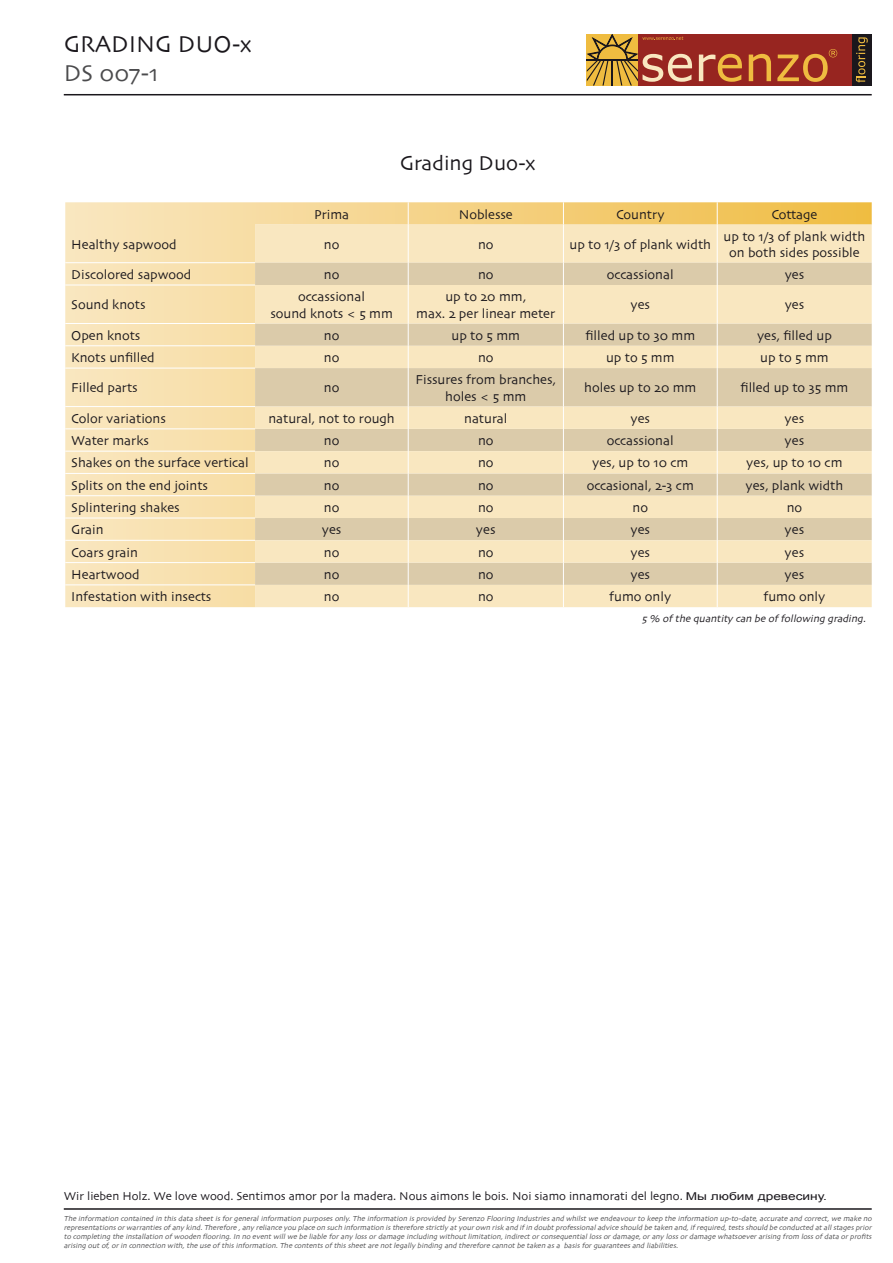
<style>
.page{position:relative;width:893px;height:1263px;background:#fff}
.page>*{position:absolute;margin:0;border:0;box-sizing:border-box;transform-origin:0 0}
.t1{font:24px "Skia CC";color:#1a171c}
.t2{font:24px "Skia CC";color:#4b4b4d}
.t3{font:21px "Skia CC";color:#1a171c}
.t4{font:13.5px/16.2px "Skia CC";color:#1a171c;text-align:center}
.t5{font:12px "Skia CC";color:#1a171c}
.t6{font:italic 10.5px "Skia CC";color:#1a171c}
.t7{font:italic 7.5px/9px "Skia CC";color:#4b4b4d;text-align:justify}
.s1{font-family:"Arial";font-size:10.8px}
</style>
<div class="page">
<hr style="left:64px;top:1208px;width:808px;height:2px;background:#1a171c">
<hr style="left:64px;top:94px;width:808px;height:1px;background:#1a171c">
<div style="left:638px;top:34px;width:214px;height:52px;background:#972520"></div>
<svg style="left:699px;top:54px;width:43px;height:28px"></svg>
<svg style="left:749px;top:54px;width:22px;height:27px"></svg>
<div style="left:852px;top:34px;width:20px;height:52px;background:#1a171c"></div>
<svg style="left:856px;top:37px;width:12px;height:45px"></svg>
<svg style="left:777px;top:49px;width:60px;height:33px"></svg>
<svg style="left:587px;top:34px;width:105px;height:52px"></svg>
<svg style="left:65px;top:202px;width:190px;height:405px;background:#f8e2b3"></svg>
<svg style="left:255px;top:285px;width:617px;height:322px;background:#ebdab6"></svg>
<svg style="left:255px;top:202px;width:617px;height:83px;background:#efd8a6"></svg>
<hr style="left:408px;top:285px;width:1px;height:38px;background:#fff">
<hr style="left:563px;top:285px;width:1px;height:38px;background:#fff">
<hr style="left:717px;top:285px;width:1px;height:38px;background:#fff">
<svg style="left:408px;top:323px;width:1px;height:45px"></svg>
<svg style="left:563px;top:323px;width:1px;height:45px"></svg>
<svg style="left:717px;top:323px;width:1px;height:45px"></svg>
<hr style="left:408px;top:368px;width:1px;height:39px;background:#fff">
<hr style="left:563px;top:368px;width:1px;height:39px;background:#fff">
<hr style="left:717px;top:368px;width:1px;height:39px;background:#fff">
<svg style="left:408px;top:407px;width:1px;height:200px"></svg>
<svg style="left:563px;top:407px;width:1px;height:200px"></svg>
<svg style="left:717px;top:407px;width:1px;height:200px"></svg>
<hr style="left:65px;top:262px;width:190px;height:1px;background:#fff">
<hr style="left:65px;top:285px;width:190px;height:1px;background:#fff">
<hr style="left:65px;top:323px;width:190px;height:1px;background:#fff">
<hr style="left:65px;top:345px;width:190px;height:1px;background:#fff">
<hr style="left:65px;top:368px;width:190px;height:1px;background:#fff">
<hr style="left:65px;top:406px;width:190px;height:1px;background:#fff">
<hr style="left:65px;top:428px;width:190px;height:1px;background:#fff">
<hr style="left:65px;top:451px;width:190px;height:1px;background:#fff">
<hr style="left:65px;top:473px;width:190px;height:1px;background:#fff">
<hr style="left:65px;top:495px;width:190px;height:1px;background:#fff">
<hr style="left:65px;top:518px;width:190px;height:1px;background:#fff">
<hr style="left:65px;top:540px;width:190px;height:1px;background:#fff">
<hr style="left:65px;top:562px;width:190px;height:1px;background:#fff">
<hr style="left:65px;top:584px;width:190px;height:1px;background:#fff">
<h1 class="t1" style="left:64px;top:31px;width:63px">Grading</h1>
<h1 class="t1" style="left:178px;top:31px;width:75px">DUO-x</h1>
<h1 class="t2" style="left:64px;top:60px;width:96px">DS 007-1</h1>
<h2 class="t3" style="left:400px;top:152px;width:138px">Grading Duo-x</h2>
<h3 class="t4" style="left:314px;top:206px;width:37px">Prima</h3>
<h3 class="t4" style="left:459px;top:206px;width:56px">Noblesse</h3>
<h3 class="t4" style="left:616px;top:206px;width:50px">Country</h3>
<h3 class="t4" style="left:771px;top:206px;width:48px">Cottage</h3>
<h3 class="t4" style="left:71px;top:236px;width:107px">Healthy sapwood</h3>
<h3 class="t4" style="left:324px;top:236px;width:17px">no</h3>
<h3 class="t4" style="left:478px;top:236px;width:17px">no</h3>
<h3 class="t4" style="left:569px;top:236px;width:143px">up to 1/3 of plank width</h3>
<h3 class="t4" style="left:724px;top:228px;width:143px">up to 1/3 of plank width on both sides possible</h3>
<h3 class="t4" style="left:71px;top:266px;width:122px">Discolored sapwood</h3>
<h3 class="t4" style="left:324px;top:266px;width:17px">no</h3>
<h3 class="t4" style="left:478px;top:266px;width:17px">no</h3>
<h3 class="t4" style="left:607px;top:266px;width:68px">occassional</h3>
<h3 class="t4" style="left:785px;top:266px;width:21px">yes</h3>
<h3 class="t4" style="left:71px;top:297px;width:76px">Sound knots</h3>
<h3 class="t4" style="left:270px;top:289px;width:124px">occassional<br>sound knots &lt; 5 mm</h3>
<h3 class="t4" style="left:416px;top:289px;width:141px">up to 20 mm,<br>max. 2 per linear meter</h3>
<h3 class="t4" style="left:630px;top:297px;width:21px">yes</h3>
<h3 class="t4" style="left:785px;top:297px;width:21px">yes</h3>
<h3 class="t4" style="left:71px;top:327px;width:71px">Open knots</h3>
<h3 class="t4" style="left:324px;top:327px;width:17px">no</h3>
<h3 class="t4" style="left:452px;top:327px;width:70px">up to 5 mm</h3>
<h3 class="t4" style="left:585px;top:327px;width:111px">filled up to 30 mm</h3>
<h3 class="t4" style="left:757px;top:327px;width:76px">yes, filled up</h3>
<h3 class="t4" style="left:71px;top:349px;width:85px">Knots unfilled</h3>
<h3 class="t4" style="left:324px;top:349px;width:17px">no</h3>
<h3 class="t4" style="left:478px;top:349px;width:17px">no</h3>
<h3 class="t4" style="left:606px;top:349px;width:70px">up to 5 mm</h3>
<h3 class="t4" style="left:760px;top:349px;width:70px">up to 5 mm</h3>
<h3 class="t4" style="left:71px;top:380px;width:68px">Filled parts</h3>
<h3 class="t4" style="left:324px;top:380px;width:17px">no</h3>
<h3 class="t4" style="left:415px;top:372px;width:142px">Fissures from branches, holes &lt; 5 mm</h3>
<h3 class="t4" style="left:584px;top:380px;width:114px">holes up to 20 mm</h3>
<h3 class="t4" style="left:740px;top:380px;width:109px">filled up to 35 mm</h3>
<h3 class="t4" style="left:71px;top:410px;width:96px">Color variations</h3>
<h3 class="t4" style="left:268px;top:410px;width:128px">natural, not to rough</h3>
<h3 class="t4" style="left:464px;top:410px;width:45px">natural</h3>
<h3 class="t4" style="left:630px;top:410px;width:21px">yes</h3>
<h3 class="t4" style="left:785px;top:410px;width:21px">yes</h3>
<h3 class="t4" style="left:71px;top:433px;width:79px">Water marks</h3>
<h3 class="t4" style="left:324px;top:433px;width:17px">no</h3>
<h3 class="t4" style="left:478px;top:433px;width:17px">no</h3>
<h3 class="t4" style="left:607px;top:433px;width:68px">occassional</h3>
<h3 class="t4" style="left:785px;top:433px;width:21px">yes</h3>
<h3 class="t4" style="left:71px;top:455px;width:179px">Shakes on the surface vertical</h3>
<h3 class="t4" style="left:324px;top:455px;width:17px">no</h3>
<h3 class="t4" style="left:478px;top:455px;width:17px">no</h3>
<h3 class="t4" style="left:592px;top:455px;width:98px">yes, up to 10 cm</h3>
<h3 class="t4" style="left:746px;top:455px;width:98px">yes, up to 10 cm</h3>
<h3 class="t4" style="left:71px;top:477px;width:138px">Splits on the end joints</h3>
<h3 class="t4" style="left:324px;top:477px;width:17px">no</h3>
<h3 class="t4" style="left:478px;top:477px;width:17px">no</h3>
<h3 class="t4" style="left:587px;top:477px;width:109px">occasional, 2-3 cm</h3>
<h3 class="t4" style="left:745px;top:477px;width:99px">yes, plank width</h3>
<h3 class="t4" style="left:71px;top:499px;width:110px">Splintering shakes</h3>
<h3 class="t4" style="left:324px;top:499px;width:17px">no</h3>
<h3 class="t4" style="left:478px;top:499px;width:17px">no</h3>
<h3 class="t4" style="left:632px;top:499px;width:17px">no</h3>
<h3 class="t4" style="left:787px;top:499px;width:17px">no</h3>
<h3 class="t4" style="left:71px;top:522px;width:34px">Grain</h3>
<h3 class="t4" style="left:322px;top:522px;width:21px">yes</h3>
<h3 class="t4" style="left:476px;top:522px;width:21px">yes</h3>
<h3 class="t4" style="left:630px;top:522px;width:21px">yes</h3>
<h3 class="t4" style="left:785px;top:522px;width:21px">yes</h3>
<h3 class="t4" style="left:71px;top:544px;width:68px">Coars grain</h3>
<h3 class="t4" style="left:324px;top:544px;width:17px">no</h3>
<h3 class="t4" style="left:478px;top:544px;width:17px">no</h3>
<h3 class="t4" style="left:630px;top:544px;width:21px">yes</h3>
<h3 class="t4" style="left:785px;top:544px;width:21px">yes</h3>
<h3 class="t4" style="left:71px;top:566px;width:70px">Heartwood</h3>
<h3 class="t4" style="left:324px;top:566px;width:17px">no</h3>
<h3 class="t4" style="left:478px;top:566px;width:17px">no</h3>
<h3 class="t4" style="left:630px;top:566px;width:21px">yes</h3>
<h3 class="t4" style="left:785px;top:566px;width:21px">yes</h3>
<h3 class="t4" style="left:71px;top:589px;width:142px">Infestation with insects</h3>
<h3 class="t4" style="left:324px;top:589px;width:17px">no</h3>
<h3 class="t4" style="left:478px;top:589px;width:17px">no</h3>
<h3 class="t4" style="left:609px;top:589px;width:64px">fumo only</h3>
<h3 class="t4" style="left:763px;top:589px;width:64px">fumo only</h3>
<h3 class="t6" style="left:642px;top:612px;width:228px">5 % ofthe quantity can be offollowing grading.</h3>
<h3 class="t5" style="left:64px;top:1189px;width:765px">Wir lieben Holz. We love wood. Sentimos amor por la madera. Nous aimons le bois. Noi siamo innamorati del legno. <span class="s1">Мы любим древесину.</span></h3>
<p class="t7" style="left:64px;top:1214px;width:811px">The information contained in this data sheetis forgeneralinformation purposes only.The information is provided by Serenzo Flooring Industries and whilstwe endeavourto keep the information up-to-date,accurate and correct,we make no representations orwarranties ofany kind.Therefore ,any reliance you place on such information is therefore strictly atyourown risk and ifin doubtprofessionaladvice should be taken and,ifrequired,tests should be conducted atallstages prior to completing the installation ofwooden flooring.In no eventwillwe be liable forany loss ordamage including withoutlimitation,indirectorconsequentialloss ordamage,orany loss ordamage whatsoeverarising from loss ofdata orprofits arising outof,orin connection with,the use ofthis information.The contents ofthis sheetare notlegally binding and therefore cannotbe taken as a basis forguarantees and liabilities.</p>
</div>
